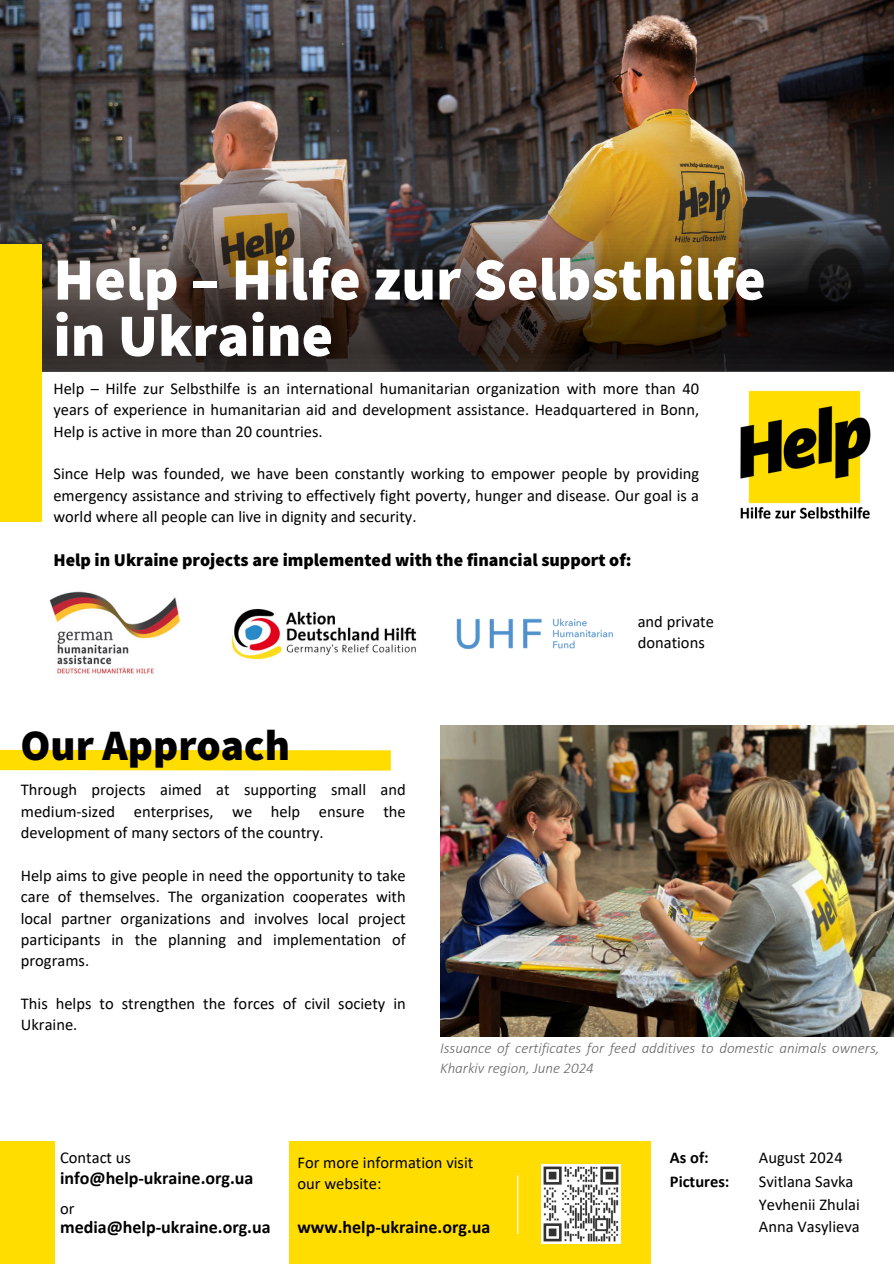
<style>
.page{position:relative;width:894px;height:1264px;background:#fff}
.page>*{position:absolute;margin:0;border:0;box-sizing:border-box;transform-origin:0 0}
.t1{font:900 60px/56.2px "Source Sans Pro";color:#fff}
.t2{font:900 43.5px "Source Sans Pro";color:#000}
.t3{font:700 18px "Calibri";color:#000}
.t4{font:900 18px "Source Sans Pro";color:#000}
.t5{font:16.5px/21.3px "Calibri";color:#000;text-align:justify}
.t6{font:700 16.5px "Calibri";color:#000}
.t7{font:italic 300 15px/20.2px "Calibri";color:#666}
</style>
<div class="page">
<img style="left:0;top:0;width:893px;height:101px">
<img style="left:728px;top:371px;width:151px;height:148px">
<img style="left:0;top:101px;width:893px;height:270px">
<div style="left:0;top:244px;width:42px;height:277px;background:#fd0"></div>
<div style="left:0;top:750px;width:390px;height:20px;background:#fd0"></div>
<div style="left:0;top:1140px;width:54px;height:123px;background:#fd0"></div>
<div style="left:289px;top:1140px;width:361px;height:123px;background:#fd0"></div>
<img style="left:541px;top:1164px;width:79px;height:79px">
<img style="left:440px;top:725px;width:453px;height:311px">
<img style="left:49px;top:591px;width:131px;height:83px">
<img style="left:231px;top:609px;width:186px;height:50px">
<hr style="left:517px;top:1175px;width:1px;height:59px;background:#fff">
<img style="left:456px;top:618px;width:158px;height:31px">
<h4 class="t1" style="left:53px;top:250px;width:713px">Help – Hilfe zur Selbsthilfe in Ukraine</h4>
<h2 class="t5" style="left:53px;top:379px;width:647px">Help – Hilfe zur Selbsthilfe is an international humanitarian organization with more than 40 years of experience in humanitarian aid and development assistance. Headquartered in Bonn, Help is active in more than 20 countries.</h2>
<h4 class="t5" style="left:53px;top:464px;width:647px">Since Help was founded, we have been constantly working to empower people by providing emergency assistance and striving to effectively fight poverty, hunger and disease. Our goal is a world where all people can live in dignity and security.</h4>
<p class="t4" style="left:53px;top:548px;width:579px">Help in Ukraine projects are implemented with the financial support of:</p>
<h4 class="t2" style="left:20px;top:717px;width:271px">Our Approach</h4>
<p class="t5" style="left:21px;top:780px;width:386px">Through projects aimed at supporting small and medium-sized enterprises, we help ensure the development of many sectors of the country.</p>
<p class="t5" style="left:21px;top:866px;width:386px">Help aims to give people in need the opportunity to take care of themselves. The organization cooperates with local partner organizations and involves local project participants in the planning and implementation of programs.</p>
<h4 class="t5" style="left:21px;top:994px;width:386px">This helps to strengthen the forces of civil society in<br>Ukraine.</h4>
<h3 class="t5" style="left:637px;top:612px;width:78px">and private donations</h3>
<h3 class="t7" style="left:440px;top:1039px;width:440px">Issuance of certificates for feed additives to domestic animals owners,<br>Kharkiv region, June 2024</h3>
<h4 class="t5" style="left:60px;top:1148px;width:72px">Contact us</h4>
<h3 class="t3" style="left:60px;top:1169px;width:195px">info@help-ukraine.org.ua</h3>
<h4 class="t5" style="left:60px;top:1198px;width:16px">or</h4>
<h4 class="t5" style="left:297px;top:1152px;width:177px">For more information visit our website:</h4>
<h3 class="t6" style="left:669px;top:1150px;width:40px">As of:</h3>
<h4 class="t6" style="left:669px;top:1174px;width:61px">Pictures:</h4>
<p class="t3" style="left:60px;top:1219px;width:212px">media@help-ukraine.org.ua</p>
<p class="t3" style="left:297px;top:1219px;width:194px">www.help-ukraine.org.ua</p>
<h3 class="t5" style="left:758px;top:1148px;width:85px">August 2024</h3>
<h4 class="t5" style="left:758px;top:1171px;width:103px;line-height:22.5px;text-align:left">Svitlana Savka<br>Yevhenii Zhulai<br>Anna Vasylieva</h4>
</div>
